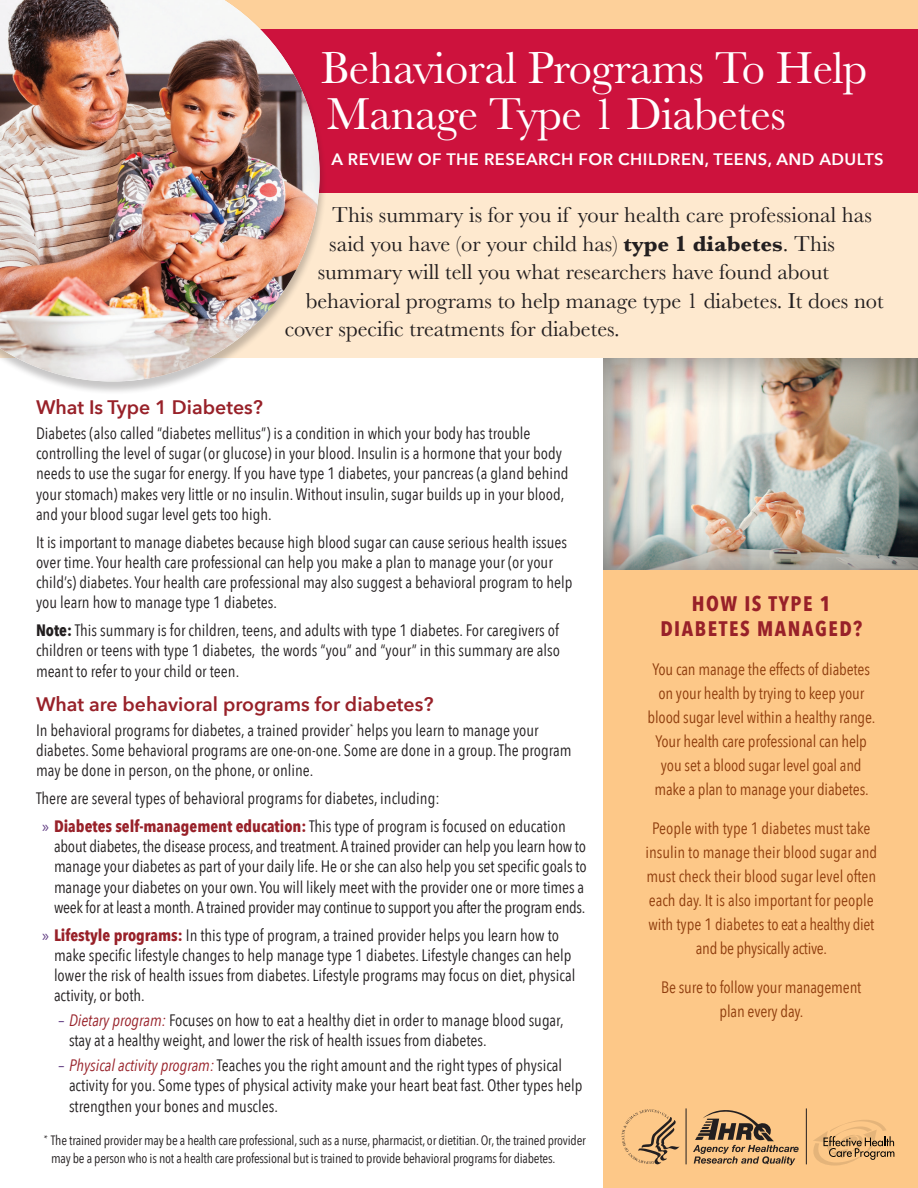
<style>
.page{position:relative;width:918px;height:1188px;background:#fff}
.page>*{position:absolute;margin:0;border:0;box-sizing:border-box;transform-origin:0 0}
.t1{font:46.5px/46.5px "Baskerville";letter-spacing:-.01em;color:#fff}
.t2{font:22.5px "Baskerville";color:#231f20}
.t3{font:700 21px/25.5px "Avenir Next Condensed";letter-spacing:.075em;color:#982129;text-align:center}
.Front_subhead{font:600 19.5px "Avenir Next";color:#982129}
.t4{font:16.5px/20.2px "Avenir Next Condensed";color:#231f20}
.t5{font:16.5px/24px "Avenir Next Condensed";letter-spacing:-.01em;color:#8f3d0d;text-align:center}
.t6{font:600 16.5px "Avenir Next";letter-spacing:.03em;color:#fff}
.t7{font:13.5px/18px "Avenir Next Condensed";letter-spacing:-.015em;color:#231f20}
.t8{font:italic 700 9.9px "Helvetica Neue";color:#231f20}
.s1{font-weight:700}
.s2{font-family:"Myriad Pro";color:#633f84}
.s3{font-weight:700;color:#982129}
.s4{color:#633f84}
.s5{font-style:italic;color:#982129}
</style>
<div class="page">
<div style="left:0;top:193px;width:918px;height:165px;background:#fee9cf"></div>
<div style="left:0;top:0;width:918px;height:193px;background:#fdd09a"></div>
<div style="left:0;top:29px;width:918px;height:164px;background:#cd123d"></div>
<div style="left:603px;top:362px;width:315px;height:826px;background:#fdc888"></div>
<svg style="left:693px;top:1110px;width:102px;height:55px"></svg>
<hr style="left:686px;top:1108px;width:1px;height:56px;background:#231f20">
<svg style="left:622px;top:1109px;width:58px;height:56px"></svg>
<hr style="left:806px;top:1108px;width:1px;height:56px;background:#231f20">
<svg style="left:813px;top:1120px;width:81px;height:46px"></svg>
<div style="left:0;top:0;width:328px;height:395px;background:#231f20;opacity:.25"></div>
<img style="left:0;top:0;width:320px;height:381px">
<div style="left:602px;top:358px;width:316px;height:213px;background:#231f20;opacity:.63"></div>
<p class="t1" style="left:321px;top:45px;width:548px">Behavioral Programs To Help<br>Manage Type 1 Diabetes</p>
<p class="t6" style="left:331px;top:145px;width:554px">A REVIEW OF THE RESEARCH FOR CHILDREN, TEENS, AND ADULTS</p>
<p class="t2" style="left:332px;top:200px;width:541px">This summary is for you if your health care professional has</p>
<p class="t2" style="left:329px;top:229px;width:507px">said you have (or your child has) <span class="s1">type 1 diabetes</span>. This</p>
<p class="t2" style="left:318px;top:257px;width:513px">summary will tell you what researchers have found about</p>
<p class="t2" style="left:306px;top:286px;width:580px">behavioral programs to help manage type 1 diabetes. It does not</p>
<p class="t2" style="left:285px;top:314px;width:337px">cover specific treatments for diabetes.</p>
<p class="Front_subhead" style="left:36px;top:390px;width:228px">What Is Type 1 Diabetes?</p>
<p class="t4" style="left:36px;top:422px;width:534px">Diabetes (also called “diabetes mellitus”) is a condition in which your body has trouble controlling the level of sugar (or glucose) in your blood. Insulin is a hormone that your body needs to use the sugar for energy. If you have type 1 diabetes, your pancreas (a gland behind your stomach) makes very little or no insulin. Without insulin, sugar builds up in your blood, and your blood sugar level gets too high.</p>
<p class="t4" style="left:36px;top:531px;width:538px">It is important to manage diabetes because high blood sugar can cause serious health issues over time. Your health care professional can help you make a plan to manage your (or your child’s) diabetes. Your health care professional may also suggest a behavioral program to help you learn how to manage type 1 diabetes.</p>
<p class="t4" style="left:36px;top:619px;width:526px;text-align:justify"><span class="s1">Note:</span> This summary is for children, teens, and adults with type 1 diabetes. For caregivers of children or teens with type 1 diabetes, the words “you” and “your” in this summary are also meant to refer to your child or teen.</p>
<p class="Front_subhead" style="left:36px;top:687px;width:399px">What are behavioral programs for diabetes?</p>
<p class="t4" style="left:36px;top:719px;width:537px">In behavioral programs for diabetes, a trained provider<sup>*</sup> helps you learn to manage your diabetes. Some behavioral programs are one-on-one. Some are done in a group. The program may be done in person, on the phone, or online.</p>
<p class="t4" style="left:36px;top:787px;width:405px">There are several types of behavioral programs for diabetes, including:</p>
<p class="t4" style="left:54px;top:815px;width:534px;text-indent:-12px"><span class="s2">»</span> <span class="s3">Diabetes self-management education:</span> This type of program is focused on education about diabetes, the disease process, and treatment. A trained provider can help you learn how to manage your diabetes as part of your daily life. He or she can also help you set specific goals to manage your diabetes on your own. You will likely meet with the provider one or more times a week for at least a month. A trained provider may continue to support you after the program ends.</p>
<p class="t4" style="left:54px;top:924px;width:523px;text-indent:-12px"><span class="s2">»</span> <span class="s3">Lifestyle programs:</span> In this type of program, a trained provider helps you learn how to make specific lifestyle changes to help manage type 1 diabetes. Lifestyle changes can help lower the risk of health issues from diabetes. Lifestyle programs may focus on diet, physical activity, or both.</p>
<p class="t4" style="left:69px;top:1009px;width:496px;text-indent:-10px"><span class="s4">–</span> <span class="s5">Dietary program:</span> Focuses on how to eat a healthy diet in order to manage blood sugar, stay at a healthy weight, and lower the risk of health issues from diabetes.</p>
<p class="t4" style="left:69px;top:1054px;width:515px;text-indent:-10px"><span class="s4">–</span> <span class="s5">Physical activity program:</span> Teaches you the right amount and the right types of physical activity for you. Some types of physical activity make your heart beat fast. Other types help strengthen your bones and muscles.</p>
<p class="t7" style="left:51px;top:1130px;width:536px;text-indent:-7px"><sup>*</sup> The trained provider may be a health care professional, such as a nurse, pharmacist, or dietitian. Or, the trained provider may be a person who is not a health care professional but is trained to provide behavioral programs for diabetes.</p>
<p class="t3" style="left:660px;top:590px;width:203px">HOW IS TYPE 1<br>DIABETES MANAGED?</p>
<p class="t5" style="left:648px;top:656px;width:229px">You can manage the effects of diabetes on your health by trying to keep your blood sugar level within a healthy range.<br>Your health care professional can help you set a blood sugar level goal and make a plan to manage your diabetes.</p>
<p class="t5" style="left:645px;top:815px;width:233px">People with type 1 diabetes must take insulin to manage their blood sugar and must check their blood sugar level often each day. It is also important for people with type 1 diabetes to eat a healthy diet and be physically active.</p>
<p class="t5" style="left:661px;top:974px;width:202px">Be sure to follow your management plan every day.</p>
<p class="t8" style="left:794px;top:1141px;width:7px">e</p>
</div>
